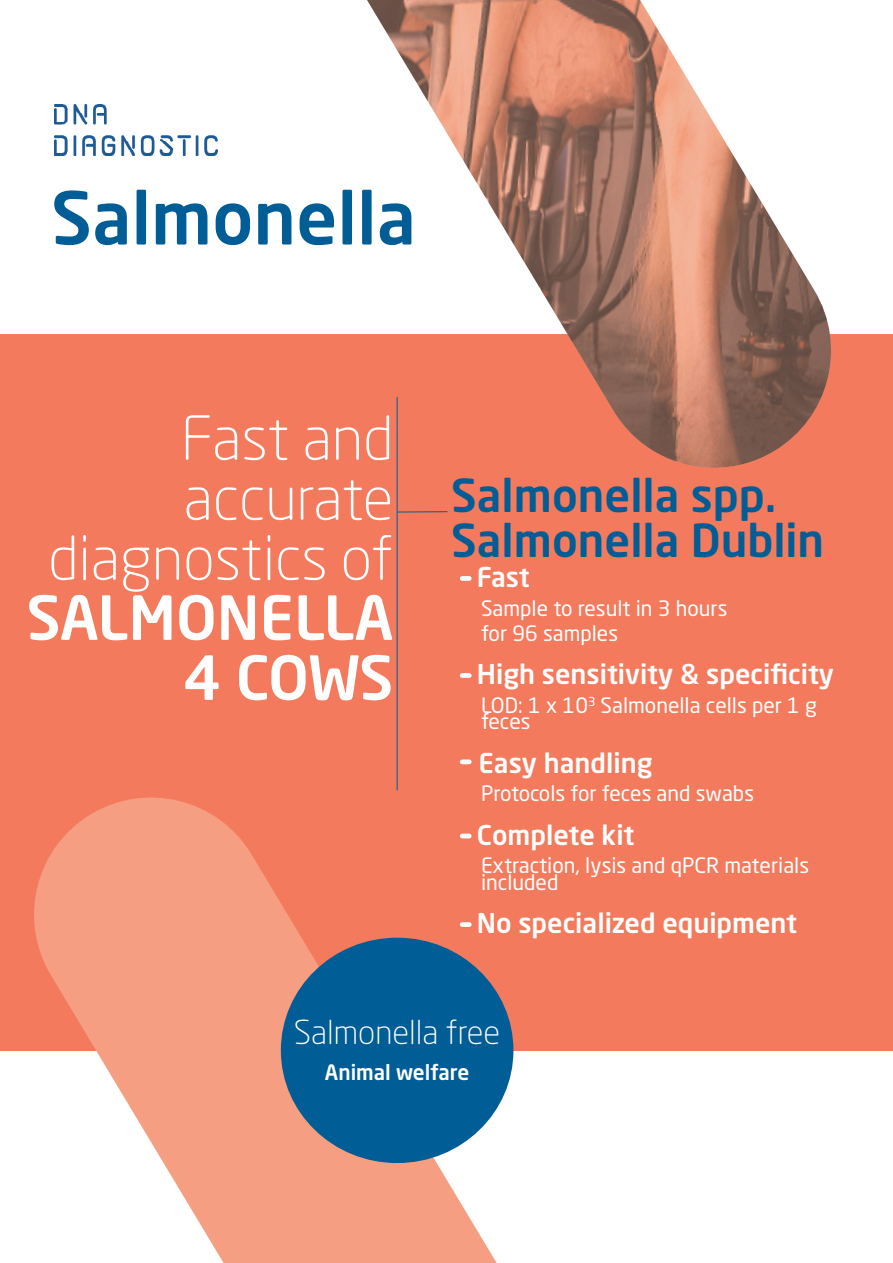
<style>
.page{position:relative;width:893px;height:1263px;background:#fff}
.page>*{position:absolute;margin:0;border:0;box-sizing:border-box;transform-origin:0 0}
.DNA_rubrik{font:500 72px "Neo Sans Pro";color:#005d95}
.DNA_rubrik-2{font:300 60px/60px "Neo Sans Pro";color:#fff;text-align:right}
.DNA_rubrik-3{font:500 45px "Neo Sans Pro";color:#005d95}
.DNA_rubrik-4{font:300 32.7px "Neo Sans Pro";color:#fff}
.Why{font:500 27px "Neo Sans Pro";color:#fff}
.why_-_2{font:21px/16.5px "Neo Sans Pro";color:#fff}
.DNA_brød{font:500 21px "Neo Sans Pro";color:#fff}
.s1{font-weight:500}
</style>
<div class="page">
<div style="left:0;top:334px;width:893px;height:716px;background:#f37a5d"></div>
<svg style="left:17px;top:781px;width:876px;height:482px"></svg>
<svg style="left:462px;top:576px;width:7px;height:5px"></svg>
<svg style="left:462px;top:673px;width:7px;height:5px"></svg>
<svg style="left:462px;top:759px;width:7px;height:5px"></svg>
<svg style="left:462px;top:834px;width:7px;height:4px"></svg>
<svg style="left:462px;top:922px;width:7px;height:5px"></svg>
<hr style="left:397px;top:397px;width:1px;height:393px;background:#005d95">
<hr style="left:398px;top:511px;width:49px;height:1px;background:#005d95">
<div style="left:281px;top:938px;width:232px;height:225px;background:#005d95;border-radius:50%"></div>
<svg style="left:54px;top:104px;width:164px;height:52px"></svg>
<img style="left:367px;top:0;width:464px;height:468px">
<p class="DNA_rubrik" style="left:51px;top:172px;width:367px">Salmonella</p>
<p class="DNA_rubrik-2" style="left:181px;top:407px;width:214px">Fast and</p>
<p class="DNA_rubrik-2" style="left:26px;top:467px;width:368px">accurate diagnostics of<br><span class="s1">SALMONELLA<br>4 COWS</span></p>
<p class="DNA_rubrik-3" style="left:451px;top:467px;width:326px">Salmonella spp.</p>
<p class="DNA_rubrik-3" style="left:451px;top:512px;width:374px">Salmonella Dublin</p>
<p class="Why" style="left:477px;top:560px;width:55px">Fast</p>
<p class="why_-_2" style="left:481px;top:599px;width:248px">Sample to result in 3 hours</p>
<p class="why_-_2" style="left:481px;top:624px;width:139px">for 96 samples</p>
<p class="Why" style="left:477px;top:657px;width:359px">High sensitivity &amp; specificity</p>
<p class="why_-_2" style="left:481px;top:696px;width:337px">LOD: 1 x 10<sup>3</sup> Salmonella cells per 1 g feces</p>
<p class="Why" style="left:478px;top:746px;width:176px">Easy handling</p>
<p class="why_-_2" style="left:481px;top:785px;width:275px">Protocols for feces and swabs</p>
<p class="Why" style="left:477px;top:818px;width:159px">Complete kit</p>
<p class="why_-_2" style="left:481px;top:857px;width:330px">Extraction, lysis and qPCR materials included</p>
<p class="Why" style="left:477px;top:906px;width:322px">No specialized equipment</p>
<p class="DNA_rubrik-4" style="left:294px;top:1012px;width:208px">Salmonella free</p>
<p class="DNA_brød" style="left:325px;top:1059px;width:146px">Animal welfare</p>
</div>
